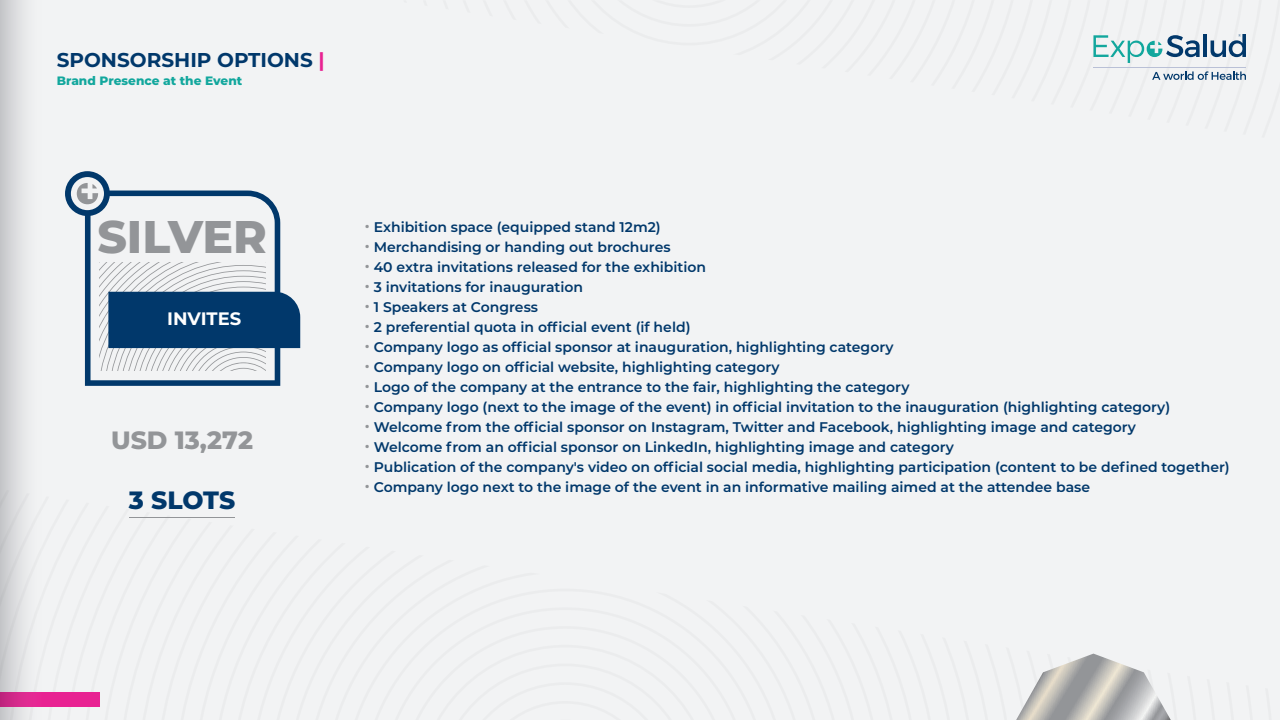
<style>
.page{position:relative;width:1280px;height:720px;background:#f2f3f4}
.page>*{position:absolute;margin:0;border:0;box-sizing:border-box;transform-origin:0 0}
.t1{font:800 45.7px "Montserrat";color:#939598}
.t2{font:800 25px "Montserrat";color:#939598}
.t3{font:800 25px "Montserrat";letter-spacing:-.005em;color:#01386b}
.t4{font:700 20px "Montserrat";color:#01386b}
.t5{font:700 18px "Montserrat";color:#fff}
.t6{font:600 14px/20px "Montserrat";color:#01386b}
.t7{font:800 12.2px "Montserrat";color:#12a79d}
.s1{color:#e82292}
</style>
<div class="page">
<div style="left:0;top:692px;width:99px;height:15px;background:#e82292"></div>
<div style="left:0;top:0;width:43px;height:720px;background:linear-gradient(to right,#c8c6cb,#f8f5f8)"></div>
<hr style="left:1203px;top:34px;width:4px;height:23px;background:#01386b">
<svg style="left:1211px;top:34px;width:35px;height:23px"></svg>
<svg style="left:1093px;top:35px;width:107px;height:28px"></svg>
<svg style="left:1152px;top:71px;width:94px;height:9px"></svg>
<hr style="left:1093px;top:67px;width:153px;height:1px;background:#b9c0d6">
<svg style="left:65px;top:171px;width:215px;height:215px"></svg>
<svg style="left:77px;top:183px;width:21px;height:21px"></svg>
<svg style="left:100px;top:263px;width:200px;height:108px"></svg>
<hr style="left:129px;top:517px;width:106px;height:1px;background:#939598">
<svg style="left:1016px;top:654px;width:155px;height:66px"></svg>
<h3 class="t4" style="left:57px;top:46px;width:270px">SPONSORSHIP OPTIONS <span class="s1">|</span></h3>
<p class="t7" style="left:57px;top:72px;width:187px">Brand Presence at the Event</p>
<h1 class="t1" style="left:97px;top:203px;width:171px">SILVER</h1>
<p class="t5" style="left:167px;top:306px;width:76px">INVITES</p>
<h2 class="t2" style="left:111px;top:421px;width:143px">USD 13,272</h2>
<h2 class="t3" style="left:129px;top:481px;width:108px">3 SLOTS</h2>
<p class="t6" style="left:365px;top:216px;width:866px"><sup>.</sup> Exhibition space (equipped stand 12m2)<br><sup>.</sup> Merchandising or handing out brochures<br><sup>.</sup> 40 extra invitations released for the exhibition<br><sup>.</sup> 3 invitations for inauguration<br><sup>.</sup> 1 Speakers at Congress<br><sup>.</sup> 2 preferential quota in official event (if held)<br><sup>.</sup> Company logo as official sponsor at inauguration, highlighting category<br><sup>.</sup> Company logo on official website, highlighting category<br><sup>.</sup> Logo of the company at the entrance to the fair, highlighting the category<br><sup>.</sup> Company logo (next to the image of the event) in official invitation to the inauguration (highlighting category)<br><sup>.</sup> Welcome from the official sponsor on Instagram, Twitter and Facebook, highlighting image and category<br><sup>.</sup> Welcome from an official sponsor on LinkedIn, highlighting image and category<br><sup>.</sup> Publication of the company's video on official social media, highlighting participation (content to be defined together) <sup>.</sup> Company logo next to the image of the event in an informative mailing aimed at the attendee base</p>
</div>
